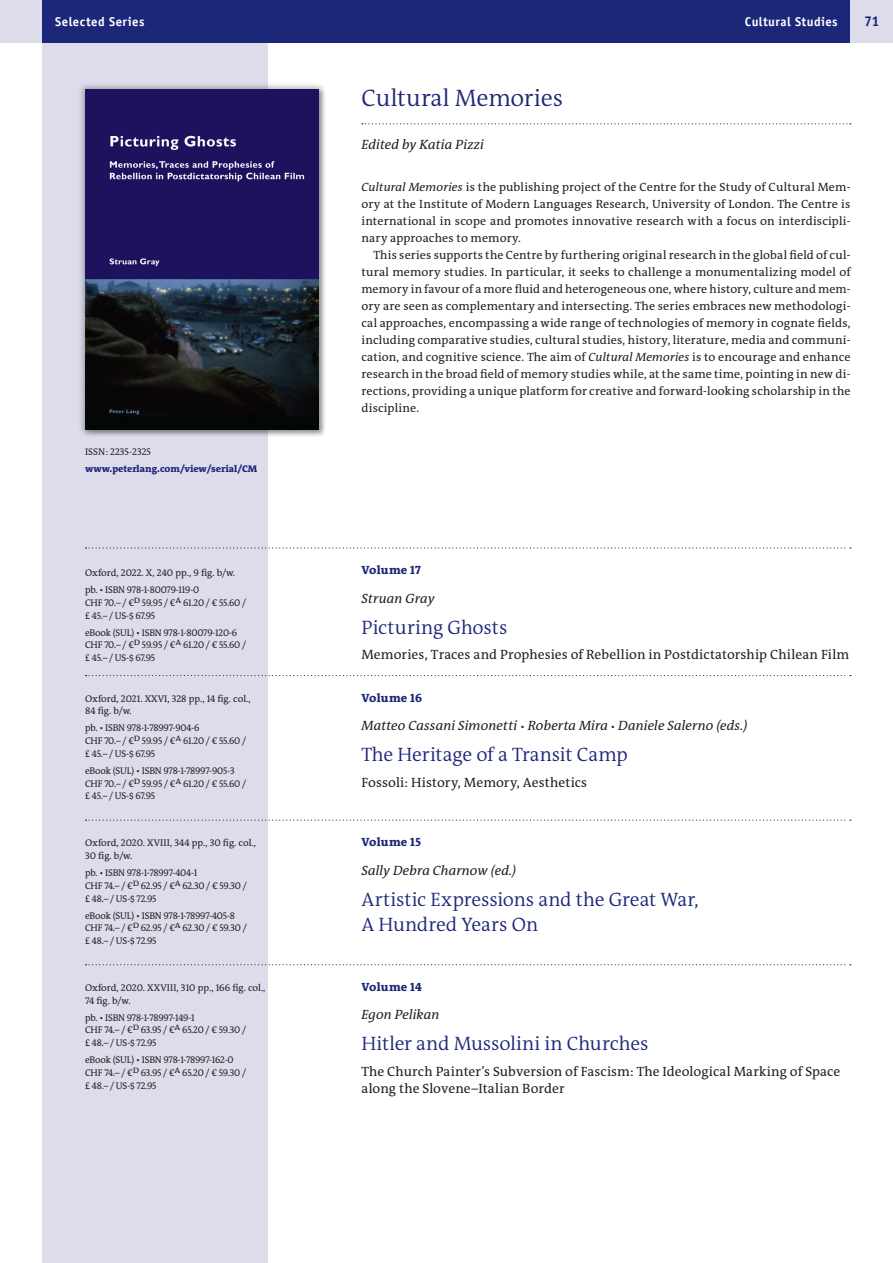
<style>
.page{position:relative;width:893px;height:1263px;background:#fff}
.page>*{position:absolute;margin:0;border:0;box-sizing:border-box;transform-origin:0 0}
.Reihentitel{font:300 24px "The Antiqua B W4";letter-spacing:-.005em;color:#1d2779}
._110___Titel__S{font:300 19.5px/25.5px "The Antiqua B W4";letter-spacing:-.005em;color:#1d2779}
.t1{font:700 14.25px "Officina Sans";color:#1d2779}
._120___Untertitel__S{font:13.5px/17px "The Antiqua B W5 Plain";letter-spacing:.005em;color:#231f20}
._100___Autor__S{font:italic 13.5px "The Antiqua B W5 Plain";letter-spacing:.005em;color:#231f20}
.Reihenherausgeber{font:italic 13.5px "The Antiqua B W5 Plain";letter-spacing:.005em;color:#231f20}
.t2{font:700 12.75px "Officina Sans";letter-spacing:.035em;color:#fff}
.Reihentext{font:12px/17px "The Antiqua B W5 Plain";letter-spacing:.01em;color:#231f20;text-align:justify}
._099___Reihenband{font:800 12px "The Antiqua B W8";letter-spacing:.015em;color:#1d2779}
._230___Preise__S{font:9.75px/12.8px "The Antiqua B W5 Plain";letter-spacing:-.02em;color:#231f20}
._220___ISBN__S{font:9.75px "The Antiqua B W5 Plain";letter-spacing:-.02em;color:#231f20}
._200___Ort_Jahr_Umfa{font:9.75px/12.8px "The Antiqua B W5 Plain";color:#231f20}
.t3{font:800 9.75px "The Antiqua B W8";color:#1d2779}
.ISSN{font:9.75px "The Antiqua B W5 Plain";color:#231f20}
.s1{font-style:italic}
.s2{font-size:10.5px}
</style>
<div class="page">
<div style="left:43px;top:43px;width:225px;height:1220px;background:#dcdceb"></div>
<div style="left:0;top:0;width:893px;height:43px;background:#dcdceb"></div>
<div style="left:43px;top:0;width:807px;height:43px;background:#1d2779"></div>
<div style="left:77px;top:82px;width:250px;height:355px;background:#231f20;opacity:.3"></div>
<img style="left:85px;top:89px;width:234px;height:340px">
<svg style="left:362px;top:123px;width:489px;height:1px"></svg>
<svg style="left:86px;top:547px;width:765px;height:2px"></svg>
<svg style="left:86px;top:675px;width:765px;height:1px"></svg>
<svg style="left:86px;top:820px;width:765px;height:1px"></svg>
<svg style="left:86px;top:964px;width:765px;height:1px"></svg>
<p class="t2" style="left:55px;top:14px;width:91px">Selected Series</p>
<p class="t2" style="left:745px;top:14px;width:94px">Cultural Studies</p>
<p class="t1" style="left:864px;top:13px;width:17px">71</p>
<p class="ISSN" style="left:85px;top:445px;width:67px">ISSN: 2235-2325</p>
<p class="t3" style="left:85px;top:462px;width:174px">www.peterlang.com/view/serial/CM</p>
<p class="_200___Ort_Jahr_Umfa" style="left:85px;top:567px;width:151px">Oxford, 2022. X, 240 pp., 9 fig. b/w.</p>
<p class="_220___ISBN__S" style="left:85px;top:584px;width:116px">pb. • ISBN 978-1-80079-119-0</p>
<p class="_230___Preise__S" style="left:85px;top:596px;width:163px">CHF 70.– / €D 59.95 / €A 61.20 / € 55.60 / £ 45.– / US-$ 67.95</p>
<p class="_220___ISBN__S" style="left:85px;top:626px;width:154px">eBook (SUL) • ISBN 978-1-80079-120-6</p>
<p class="_230___Preise__S" style="left:85px;top:639px;width:163px">CHF 70.– / €D 59.95 / €A 61.20 / € 55.60 / £ 45.– / US-$ 67.95</p>
<p class="_200___Ort_Jahr_Umfa" style="left:85px;top:692px;width:167px">Oxford, 2021. XXVI, 328 pp., 14 fig. col.,<br>84 fig. b/w.</p>
<p class="_220___ISBN__S" style="left:85px;top:722px;width:116px">pb. • ISBN 978-1-78997-904-6</p>
<p class="_230___Preise__S" style="left:85px;top:734px;width:163px">CHF 70.– / €D 59.95 / €A 61.20 / € 55.60 / £ 45.– / US-$ 67.95</p>
<p class="_220___ISBN__S" style="left:85px;top:764px;width:151px">eBook (SUL) • ISBN 978-1-78997-905-3</p>
<p class="_230___Preise__S" style="left:85px;top:777px;width:163px">CHF 70.– / €D 59.95 / €A 61.20 / € 55.60 / £ 45.– / US-$ 67.95</p>
<p class="_200___Ort_Jahr_Umfa" style="left:85px;top:837px;width:173px">Oxford, 2020. XVIII, 344 pp., 30 fig. col.,<br>30 fig. b/w.</p>
<p class="_220___ISBN__S" style="left:85px;top:866px;width:114px">pb. • ISBN 978-1-78997-404-1</p>
<p class="_230___Preise__S" style="left:85px;top:879px;width:163px">CHF 74.– / €D 62.95 / €A 62.30 / € 59.30 / £ 48.– / US-$ 72.95</p>
<p class="_220___ISBN__S" style="left:85px;top:909px;width:151px">eBook (SUL) • ISBN 978-1-78997-405-8</p>
<p class="_230___Preise__S" style="left:85px;top:922px;width:163px">CHF 74.– / €D 62.95 / €A 62.30 / € 59.30 / £ 48.– / US-$ 72.95</p>
<p class="_200___Ort_Jahr_Umfa" style="left:85px;top:981px;width:182px">Oxford, 2020. XXVIII, 310 pp., 166 fig. col.,<br>74 fig. b/w.</p>
<p class="_220___ISBN__S" style="left:85px;top:1011px;width:111px">pb. • ISBN 978-1-78997-149-1</p>
<p class="_230___Preise__S" style="left:85px;top:1024px;width:163px">CHF 74.– / €D 63.95 / €A 65.20 / € 59.30 / £ 48.– / US-$ 72.95</p>
<p class="_220___ISBN__S" style="left:85px;top:1053px;width:150px">eBook (SUL) • ISBN 978-1-78997-162-0</p>
<p class="_230___Preise__S" style="left:85px;top:1066px;width:163px">CHF 74.– / €D 63.95 / €A 65.20 / € 59.30 / £ 48.– / US-$ 72.95</p>
<p class="Reihentitel" style="left:361px;top:83px;width:203px">Cultural Memories</p>
<p class="Reihenherausgeber" style="left:361px;top:136px;width:124px">Edited by Katia Pizzi</p>
<p class="Reihentext" style="left:361px;top:179px;width:490px"><span class="s1">Cultural Memories</span> is the publishing project of the Centre for the Study of Cultural Mem&shy;ory at the Institute of Modern Languages Research, University of London. The Centre is international in scope and promotes innovative research with a focus on interdiscipli&shy;nary approaches to memory.</p>
<p class="Reihentext" style="left:361px;top:247px;width:491px;text-indent:12px">This series supports the Centre by furthering original research in the global field of cul&shy;tural memory studies. In particular, it seeks to challenge a monumentalizing model of memory in favour of a more fluid and heterogeneous one, where history, culture and mem&shy;ory are seen as complementary and intersecting. The series embraces new methodologi&shy;cal approaches, encompassing a wide range of technologies of memory in cognate fields, including comparative studies, cultural studies, history, literature, media and communi&shy;cation, and cognitive science. The aim of <span class="s1">Cultural Memories</span> is to encourage and enhance research in the broad field of memory studies while, at the same time, pointing in new di&shy;rections, providing a unique platform for creative and forward-looking scholarship in the discipline.</p>
<p class="_099___Reihenband" style="left:361px;top:562px;width:61px">Volume 17</p>
<p class="_100___Autor__S" style="left:361px;top:589px;width:75px">Struan Gray</p>
<p class="_110___Titel__S" style="left:361px;top:614px;width:148px">Picturing Ghosts</p>
<p class="_120___Untertitel__S" style="left:361px;top:646px;width:489px">Memories, Traces and Prophesies of Rebellion in Postdictatorship Chilean Film</p>
<p class="_099___Reihenband" style="left:361px;top:690px;width:62px">Volume 16</p>
<p class="_100___Autor__S" style="left:361px;top:717px;width:387px">Matteo Cassani Simonetti <span class="s2">•</span> Roberta Mira <span class="s2">•</span> Daniele Salerno (eds.)</p>
<p class="_110___Titel__S" style="left:361px;top:742px;width:268px">The Heritage of a Transit Camp</p>
<p class="_120___Untertitel__S" style="left:361px;top:774px;width:227px">Fossoli: History, Memory, Aesthetics</p>
<p class="_099___Reihenband" style="left:361px;top:834px;width:61px">Volume 15</p>
<p class="_100___Autor__S" style="left:361px;top:861px;width:156px">Sally Debra Charnow (ed.)</p>
<p class="_110___Titel__S" style="left:361px;top:886px;width:339px">Artistic Expressions and the Great War,<br>A Hundred Years On</p>
<p class="_099___Reihenband" style="left:361px;top:979px;width:62px">Volume 14</p>
<p class="_100___Autor__S" style="left:361px;top:1006px;width:79px">Egon Pelikan</p>
<p class="_110___Titel__S" style="left:361px;top:1031px;width:289px">Hitler and Mussolini in Churches</p>
<p class="_120___Untertitel__S" style="left:361px;top:1063px;width:480px">The Church Painter’s Subversion of Fascism: The Ideological Marking of Space along the Slovene–Italian Border</p>
</div>
